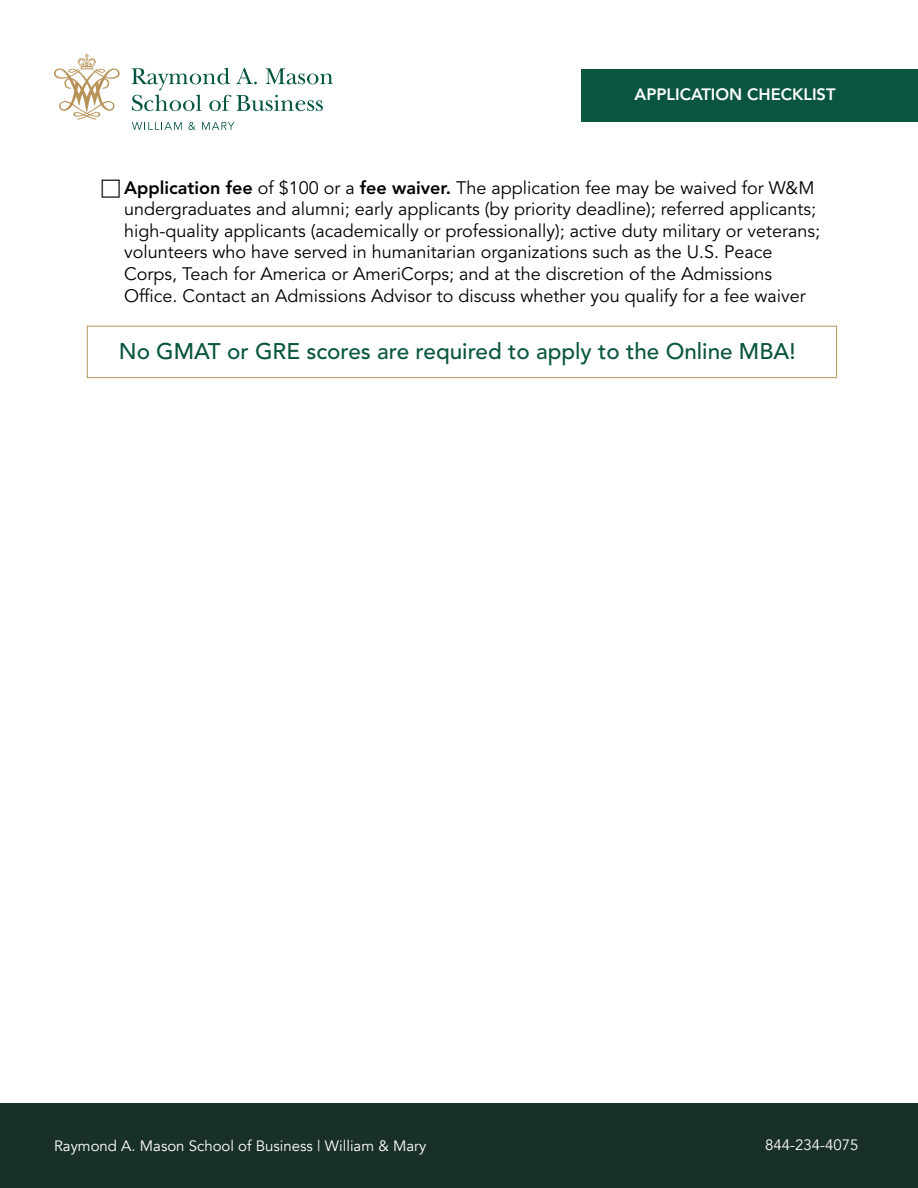
<style>
.page{position:relative;width:918px;height:1188px;background:#fff}
.page>*{position:absolute;margin:0;border:0;box-sizing:border-box;transform-origin:0 0}
.t1{font:500 22.5px "Avenir LT Std";color:#095540}
.t2{font:18px/21.6px "Avenir LT Std";color:#000}
.t3{font:800 16.5px "Avenir";color:#fff}
.t4{font:15px "Avenir";color:#fff}
.s1{font-weight:800}
</style>
<div class="page">
<svg style="left:54px;top:54px;width:66px;height:66px"></svg>
<svg style="left:132px;top:68px;width:201px;height:43px"></svg>
<svg style="left:132px;top:122px;width:50px;height:8px"></svg>
<svg style="left:189px;top:122px;width:7px;height:8px"></svg>
<svg style="left:202px;top:122px;width:32px;height:8px"></svg>
<div style="left:581px;top:69px;width:337px;height:52px;background:#095540"></div>
<div style="left:0;top:1103px;width:918px;height:85px;background:#183028"></div>
<div style="left:87px;top:326px;width:750px;height:52px;border:1px solid #bc955c"></div>
<p class="t3" style="left:634px;top:81px;width:203px">APPLICATION CHECKLIST</p>
<p class="t2" style="left:124px;top:177px;width:697px"><span class="s1">Application fee</span> of $100 or a <span class="s1">fee waiver.</span> The application fee may be waived for W&amp;M undergraduates and alumni; early applicants (by priority deadline); referred applicants; high-quality applicants (academically or professionally); active duty military or veterans; volunteers who have served in humanitarian organizations such as the U.S. Peace Corps, Teach for America or AmeriCorps; and at the discretion of the Admissions Office. Contact an Admissions Advisor to discuss whether you qualify for a fee waiver</p>
<p class="t1" style="left:119px;top:338px;width:678px">No GMAT or GRE scores are required to apply to the Online MBA!</p>
<p class="t4" style="left:54px;top:1136px;width:374px">Raymond A. Mason School of Business | William &amp; Mary</p>
<p class="t4" style="left:765px;top:1136px;width:95px">844-234-4075</p>
</div>
